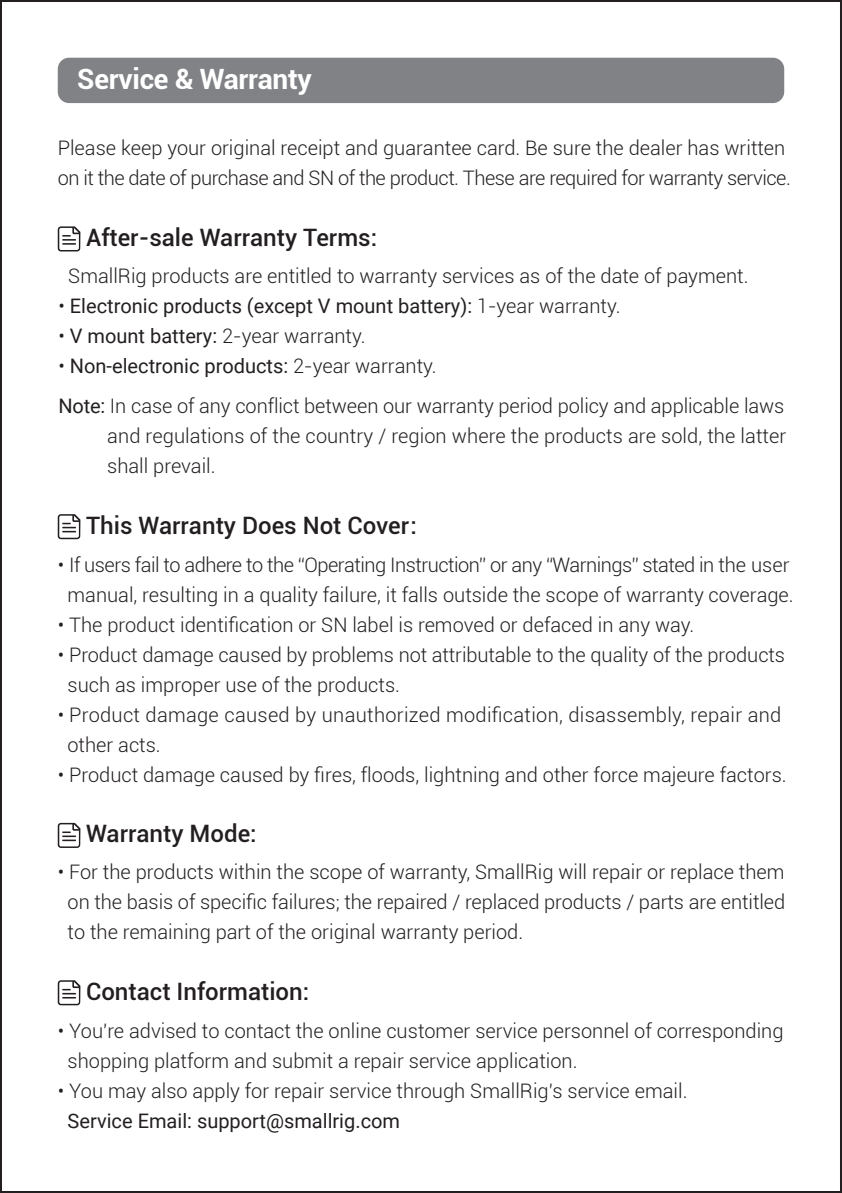
<style>
.page{position:relative;width:842px;height:1193px;background:#fff}
.page>*{position:absolute;margin:0;border:0;box-sizing:border-box;transform-origin:0 0}
.t1{font:700 28px "Roboto";letter-spacing:-.01em;color:#fff}
.t2{font:500 24px "Roboto";color:#231f20}
.t3{font:300 20px/30px "Roboto";color:#231f20}
.t4{font:20px "Roboto";color:#231f20}
.s1{font-weight:300}
.s2{font-weight:400}
</style>
<div class="page">
<div style="left:58px;top:58px;width:725px;height:45px;background:#808285;border-radius:11px"></div>
<svg style="left:58px;top:226px;width:22px;height:25px"></svg>
<svg style="left:58px;top:514px;width:22px;height:25px"></svg>
<svg style="left:839px;top:0;width:2px;height:1193px"></svg>
<svg style="left:58px;top:823px;width:22px;height:25px"></svg>
<svg style="left:58px;top:980px;width:22px;height:25px"></svg>
<h1 class="t1" style="left:77px;top:60px;width:236px">Service &amp; Warranty</h1>
<p class="t3" style="left:58px;top:133px;width:734px">Please keep your original receipt and guarantee card. Be sure the dealer has written on it the date of purchase and SN of the product. These are required for warranty service.</p>
<p class="t2" style="left:86px;top:220px;width:292px">After-sale Warranty Terms:</p>
<p class="t3" style="left:68px;top:260px;width:681px">SmallRig products are entitled to warranty services as of the date of payment.</p>
<p class="t4" style="left:58px;top:292px;width:563px"><span class="s1">•</span> Electronic products (except V mount battery): <span class="s1">1-year warranty.</span></p>
<p class="t3" style="left:58px;top:320px;width:308px">• <span class="s2">V mount battery:</span> 2-year warranty.</p>
<p class="t4" style="left:58px;top:352px;width:379px"><span class="s1">•</span> Non-electronic products: <span class="s1">2-year warranty.</span></p>
<p class="t3" style="left:107px;top:390px;width:680px;text-align:justify;text-indent:-49px"><span class="s2">Note:</span> In case of any conflict between our warranty period policy and applicable laws and regulations of the country / region where the products are sold, the latter shall prevail.</p>
<p class="t2" style="left:86px;top:508px;width:332px">This Warranty Does Not Cover:</p>
<p class="t3" style="left:58px;top:549px;width:737px;text-align:center">• If users fail to adhere to the “Operating Instruction” or any “Warnings” stated in the user manual, resulting in a quality failure, it falls outside the scope of warranty coverage.</p>
<p class="t3" style="left:58px;top:609px;width:637px">• The product identification or SN label is removed or defaced in any way.</p>
<p class="t3" style="left:67px;top:639px;width:718px;text-indent:-10px">• Product damage caused by problems not attributable to the quality of the products such as improper use of the products.</p>
<p class="t3" style="left:67px;top:699px;width:715px;text-indent:-10px">• Product damage caused by unauthorized modification, disassembly, repair and other acts.</p>
<p class="t3" style="left:58px;top:759px;width:730px">• Product damage caused by fires, floods, lightning and other force majeure factors.</p>
<p class="t2" style="left:86px;top:817px;width:172px">Warranty Mode:</p>
<p class="t3" style="left:68px;top:856px;width:718px;text-align:justify;text-indent:-10px">• For the products within the scope of warranty, SmallRig will repair or replace them on the basis of specific failures; the repaired / replaced products / parts are entitled to the remaining part of the original warranty period.</p>
<p class="t2" style="left:86px;top:974px;width:224px">Contact Information:</p>
<p class="t3" style="left:68px;top:1015px;width:717px;text-indent:-10px">• You're advised to contact the online customer service personnel of corresponding shopping platform and submit a repair service application.</p>
<p class="t3" style="left:58px;top:1075px;width:630px">• You may also apply for repair service through SmallRig's service email.</p>
<p class="t4" style="left:68px;top:1106px;width:334px">Service Email: support@smallrig.com</p>
</div>
